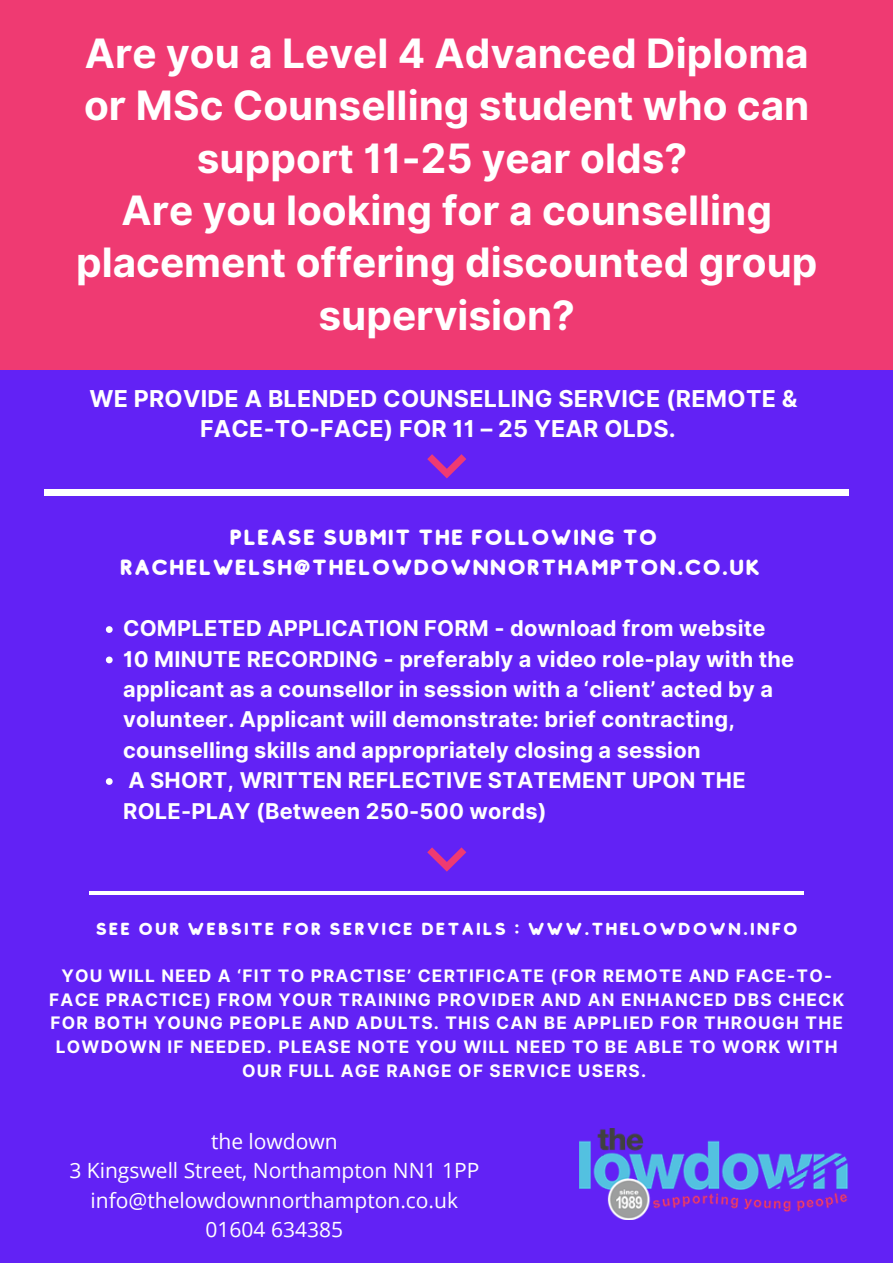
<style>
.page{position:relative;width:893px;height:1263px;background:#6222f5}
.page>*{position:absolute;margin:0;border:0;box-sizing:border-box;transform-origin:0 0}
.t1{font:700 40.5px/52.3px "Inter";color:#fff;text-align:center}
.t2{font:700 23.25px/29.8px "Inter";letter-spacing:.01em;color:#fff;text-align:center}
.t3{font:700 21.75px/30.4px "Inter";letter-spacing:.01em;color:#fff}
.t4{font:21.75px/30.4px "Studly";letter-spacing:.01em;color:#fff;text-align:center}
.t5{font:21px/29.2px "Open Sans";color:#fff;text-align:center}
.t6{font:700 17.25px/23.6px "Inter";letter-spacing:.07em;color:#fff;text-align:center}
.t7{font:17.25px "Studly";letter-spacing:.07em;color:#fff}
</style>
<div class="page">
<div style="left:45px;top:489px;width:804px;height:7px;background:#fff"></div>
<hr style="left:89px;top:891px;width:715px;height:3px;background:#fff">
<svg style="left:427px;top:454px;width:39px;height:24px"></svg>
<svg style="left:427px;top:847px;width:39px;height:25px"></svg>
<div style="left:0;top:0;width:893px;height:369px;background:#ef3a72"></div>
<svg style="left:106px;top:626px;width:7px;height:7px"></svg>
<svg style="left:106px;top:656px;width:7px;height:7px"></svg>
<svg style="left:106px;top:778px;width:7px;height:7px"></svg>
<img style="left:579px;top:1128px;width:269px;height:92px">
<h1 class="t1" style="left:76px;top:27px;width:743px">Are you a Level 4 Advanced Diploma or MSc Counselling student who can support 11-25 year olds?<br>Are you looking for a counselling placement offering discounted group supervision?</h1>
<p class="t2" style="left:89px;top:384px;width:709px">WE PROVIDE A BLENDED COUNSELLING SERVICE (REMOTE &amp;<br>FACE-TO-FACE) FOR 11 – 25 YEAR OLDS.</p>
<p class="t4" style="left:120px;top:522px;width:642px">PLEASE SUBMIT THE FOLLOWING TO<br>RACHELWELSH@THELOWDOWNNORTHAMPTON.CO.UK</p>
<p class="t3" style="left:123px;top:613px;width:672px">COMPLETED APPLICATION FORM - download from website 10 MINUTE RECORDING - preferably a video role-play with the applicant as a counsellor in session with a ‘client’ acted by a volunteer. Applicant will demonstrate: brief contracting, counselling skills and appropriately closing a session<br>A SHORT, WRITTEN REFLECTIVE STATEMENT UPON THE ROLE-PLAY (Between 250-500 words)</p>
<p class="t7" style="left:95px;top:919px;width:704px">SEE OUR WEBSITE FOR SERVICE DETAILS : WWW.THELOWDOWN.INFO</p>
<p class="t6" style="left:49px;top:964px;width:796px">YOU WILL NEED A ‘FIT TO PRACTISE’ CERTIFICATE (FOR REMOTE AND FACE-TO-FACE PRACTICE) FROM YOUR TRAINING PROVIDER AND AN ENHANCED DBS CHECK FOR BOTH YOUNG PEOPLE AND ADULTS. THIS CAN BE APPLIED FOR THROUGH THE LOWDOWN IF NEEDED. PLEASE NOTE YOU WILL NEED TO BE ABLE TO WORK WITH OUR FULL AGE RANGE OF SERVICE USERS.</p>
<p class="t5" style="left:69px;top:1126px;width:411px">the lowdown<br>3 Kingswell Street, Northampton NN1 1PP info@thelowdownnorthampton.co.uk<br>01604 634385</p>
</div>
